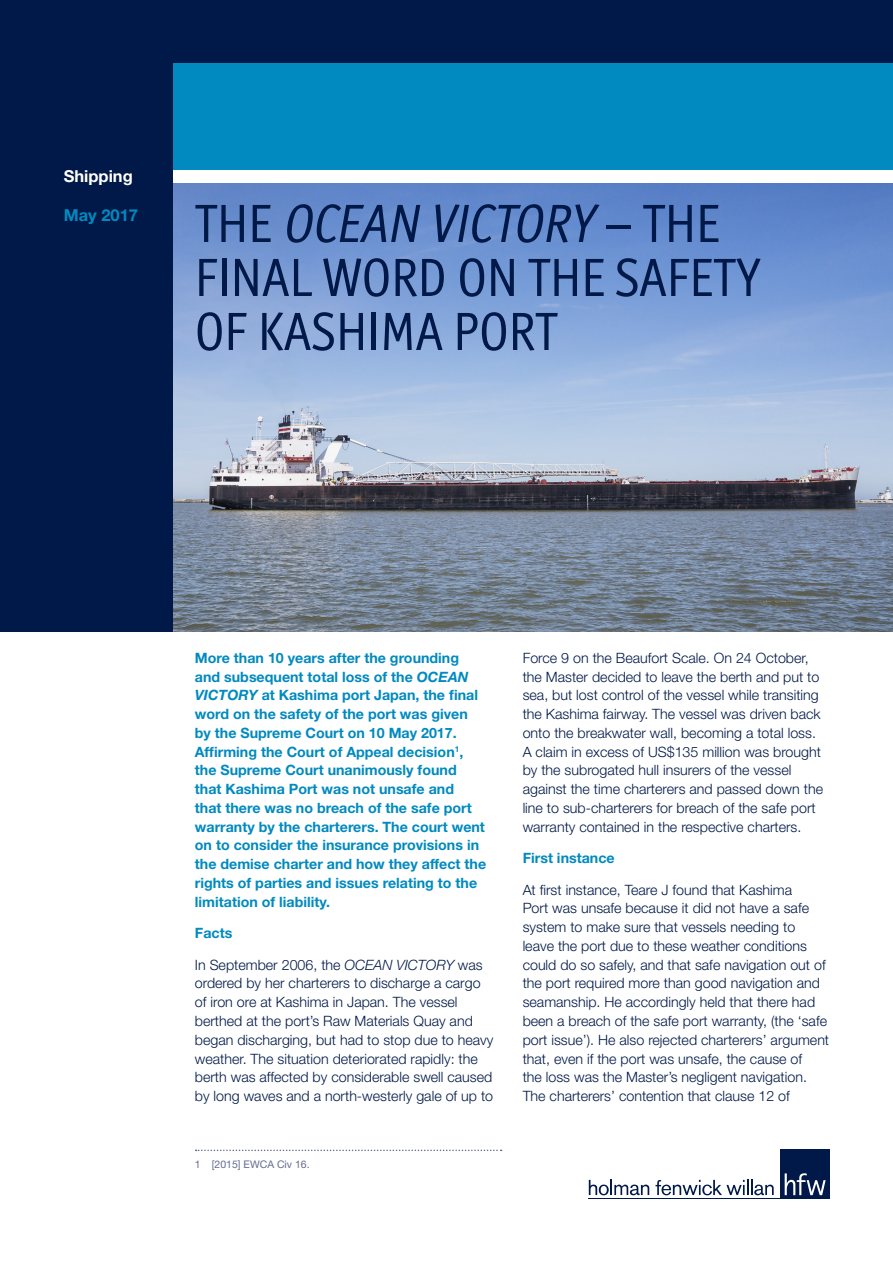
<style>
.page{position:relative;width:893px;height:1263px;background:#fff}
.page>*{position:absolute;margin:0;border:0;box-sizing:border-box;transform-origin:0 0}
.BRIEFING_-_Heading{font:54px/54px "Officina Display ITC Std";color:#001948}
.BRIEFING_-_Practice{font:700 16.5px "Helvetica Neue LT Std";color:#fff}
.BRIEFING_-_Date{font:700 16.5px "Helvetica Neue LT Std";color:#008ac0}
.BRIEFING_-_Bodytext{font:300 14.25px/18.8px "Helvetica Neue LT Std";color:#001948}
.BRIEFING_-_Intro_Par{font:700 14.25px/18.8px "Helvetica Neue LT Std";color:#008ac0}
.BRIEFING_-_Subhead_1{font:700 14.25px "Helvetica Neue LT Std";color:#008ac0}
.BRIEFING_-_Footnote{font:10.5px "Helvetica Neue LT Std";color:#616c90}
.s1{font-style:italic}
</style>
<div class="page">
<div style="left:0;top:0;width:893px;height:631px;background:#001948"></div>
<img style="left:174px;top:183px;width:719px;height:448px">
<div style="left:174px;top:64px;width:719px;height:106px;background:#008ac0"></div>
<div style="left:174px;top:170px;width:719px;height:13px;background:#fff"></div>
<div style="left:780px;top:1149px;width:49px;height:50px;background:#001948"></div>
<svg style="left:589px;top:1180px;width:60px;height:15px"></svg>
<svg style="left:656px;top:1180px;width:118px;height:15px"></svg>
<svg style="left:785px;top:1173px;width:41px;height:22px"></svg>
<hr style="left:588px;top:1198px;width:241px;height:1px;background:#001948">
<svg style="left:196px;top:1149px;width:306px;height:2px"></svg>
<p class="BRIEFING_-_Practice" style="left:64px;top:166px;width:71px">Shipping</p>
<p class="BRIEFING_-_Date" style="left:64px;top:205px;width:76px">May 2017</p>
<p class="BRIEFING_-_Heading" style="left:195px;top:196px;width:568px">T H E <span class="s1">OCEAN VICTORY</span> – T H E<br>FINAL WORD ON THE SAFETY<br>OF KASHIMA PORT</p>
<p class="BRIEFING_-_Intro_Par" style="left:195px;top:648px;width:293px">More than 10 years after the grounding and subsequent total loss of the <span class="s1">OCEAN VICTORY</span> at Kashima port Japan, the final word on the safety of the port was given by the Supreme Court on 10 May 2017.<br>Affirming the Court of Appeal decision<sup>1</sup>, the Supreme Court unanimously found that Kashima Port was not unsafe and<br>that there was no breach of the safe port warranty by the charterers. The court went on to consider the insurance provisions in the demise charter and how they affect the rights of parties and issues relating to the limitation of liability.</p>
<p class="BRIEFING_-_Subhead_1" style="left:195px;top:924px;width:39px">Facts</p>
<p class="BRIEFING_-_Bodytext" style="left:195px;top:955px;width:300px">In September 2006, the <span class="s1">OCEAN VICTORY</span> was ordered by her charterers to discharge a cargo of iron ore at Kashima in Japan. The vessel berthed at the port’s Raw Materials Quay and began discharging, but had to stop due to heavy weather. The situation deteriorated rapidly: the berth was affected by considerable swell caused by long waves and a north-westerly gale of up to</p>
<p class="BRIEFING_-_Footnote" style="left:195px;top:1158px;width:116px">1 [2015] EWCA Civ 16.</p>
<p class="BRIEFING_-_Bodytext" style="left:523px;top:648px;width:302px">Force 9 on the Beaufort Scale. On 24 October, the Master decided to leave the berth and put to sea, but lost control of the vessel while transiting the Kashima fairway. The vessel was driven back onto the breakwater wall, becoming a total loss.<br>A claim in excess of US$135 million was brought by the subrogated hull insurers of the vessel against the time charterers and passed down the line to sub-charterers for breach of the safe port warranty contained in the respective charters.</p>
<p class="BRIEFING_-_Subhead_1" style="left:523px;top:849px;width:94px">First instance</p>
<p class="BRIEFING_-_Bodytext" style="left:523px;top:880px;width:308px">At first instance, Teare J found that Kashima<br>Port was unsafe because it did not have a safe system to make sure that vessels needing to leave the port due to these weather conditions could do so safely, and that safe navigation out of the port required more than good navigation and seamanship. He accordingly held that there had been a breach of the safe port warranty, (the ‘safe port issue’). He also rejected charterers’ argument that, even if the port was unsafe, the cause of<br>the loss was the Master’s negligent navigation.<br>The charterers’ contention that clause 12 of</p>
</div>
